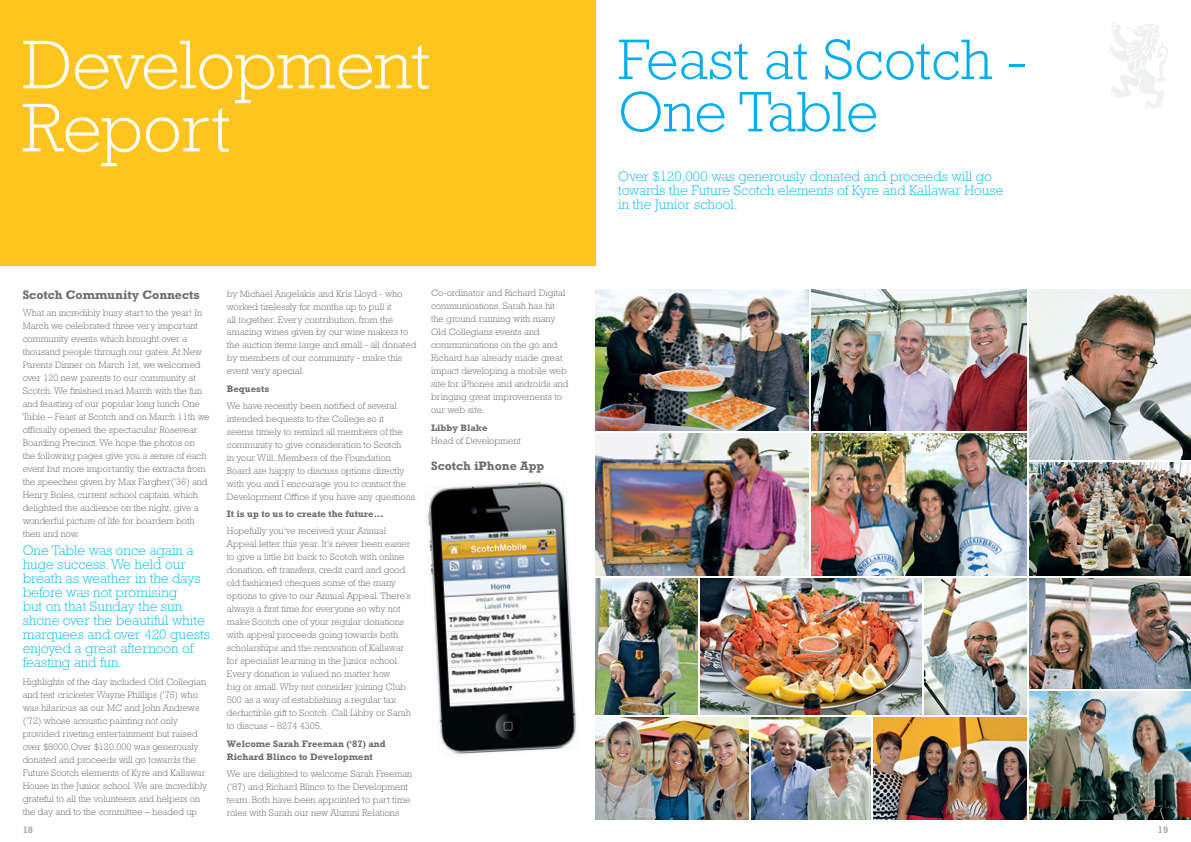
<style>
.page{position:relative;width:1191px;height:842px;background:#fff}
.page>*{position:absolute;margin:0;border:0;box-sizing:border-box;transform-origin:0 0}
.t1{font:300 70px/63px "Rockwell";color:#fff}
.t2{font:300 58.1px/52.3px "Rockwell";color:#00aeef}
.t3{font:300 14px/14px "Rockwell";color:#15c0f2}
.t4{font:700 12.5px "Rockwell";color:#6c6d70}
.t5{font:300 9.5px/13px "Rockwell";color:#6c6d70}
.t6{font:700 9.5px/13px "Rockwell";color:#6c6d70}
.t7{font:700 9.5px "Rockwell";color:#a8a9ad}
.t8{font:700 9.5px "Rockwell";color:#fff}
</style>
<div class="page">
<svg style="left:1108px;top:23px;width:60px;height:88px"></svg>
<div style="left:0;top:0;width:595px;height:266px;background:#fec51f"></div>
<img style="left:1029px;top:289px;width:162px;height:170px">
<img style="left:811px;top:434px;width:215px;height:141px">
<img style="left:595px;top:434px;width:213px;height:141px">
<img style="left:595px;top:289px;width:213px;height:141px">
<img style="left:595px;top:717px;width:153px;height:102px">
<img style="left:873px;top:717px;width:153px;height:102px">
<img style="left:811px;top:289px;width:215px;height:142px">
<img style="left:751px;top:717px;width:119px;height:102px">
<img style="left:1029px;top:462px;width:162px;height:113px">
<img style="left:1029px;top:692px;width:162px;height:127px">
<img style="left:700px;top:578px;width:221px;height:136px">
<img style="left:924px;top:578px;width:102px;height:136px">
<img style="left:1029px;top:578px;width:162px;height:111px">
<img style="left:595px;top:578px;width:102px;height:136px">
<img style="left:427px;top:481px;width:152px;height:273px">
<h1 class="t1" style="left:23px;top:33px;width:409px">Development<br>Report</h1>
<h3 class="t4" style="left:23px;top:287px;width:179px">Scotch Community Connects</h3>
<p class="t5" style="left:23px;top:306px;width:188px">What an incredibly busy start to the year! In March we celebrated three very important community events which brought over a thousand people through our gates. At New Parents Dinner on March 1st, we welcomed over 120 new parents to our community at Scotch. We finished mad March with the fun and feasting of our popular long lunch One Table – Feast at Scotch and on March 11th we officially opened the spectacular Rosevear Boarding Precinct. We hope the photos on the following pages give you a sense of each event but more importantly, the extracts from the speeches given by Max Fargher('36) and Henry Boles, current school captain, which delighted the audience on the night, give a wonderful picture of life for boarders both then and now.</p>
<h3 class="t3" style="left:23px;top:544px;width:189px">One Table was once again a huge success. We held our breath as weather in the days before was not promising<br>but on that Sunday the sun shone over the beautiful white marquees and over 420 guests enjoyed a great afternoon of feasting and fun.</h3>
<p class="t5" style="left:23px;top:675px;width:186px">Highlights of the day included Old Collegian and test cricketer Wayne Phillips ('75) who was hilarious as our MC and John Andrews ('72) whose acoustic painting not only provided riveting entertainment but raised over $8000.Over $120,000 was generously donated and proceeds will go towards the Future Scotch elements of Kyre and Kallawar House in the Junior school. We are incredibly grateful to all the volunteers and helpers on the day and to the committee – headed up</p>
<p class="t5" style="left:227px;top:287px;width:191px">by Michael Angelakis and Kris Lloyd - who worked tirelessly for months up to pull it<br>all together. Every contribution, from the amazing wines given by our wine makers to the auction items large and small - all donated by members of our community - make this event very special.</p>
<p class="t6" style="left:227px;top:382px;width:44px">Bequests</p>
<p class="t5" style="left:227px;top:399px;width:192px">We have recently been notified of several intended bequests to the College so it<br>seems timely to remind all members of the community to give consideration to Scotch<br>in your Will. Members of the Foundation Board are happy to discuss options directly with you and I encourage you to contact the Development Office if you have any questions.</p>
<p class="t6" style="left:227px;top:507px;width:158px">It is up to us to create the future...</p>
<p class="t5" style="left:227px;top:525px;width:186px">Hopefully you’ve received your Annual Appeal letter this year. It’s never been easier to give a little bit back to Scotch with online donation, eft transfers, credit card and good old fashioned cheques some of the many options to give to our Annual Appeal. There’s always a first time for everyone so why not make Scotch one of your regular donations with appeal proceeds going towards both scholarships and the renovation of Kallawar for specialist learning in the Junior school.<br>Every donation is valued no matter how<br>big or small. Why not consider joining Club 500 as a way of establishing a regular tax deductible gift to Scotch. Call Libby or Sarah to discuss – 8274 4305.</p>
<p class="t6" style="left:227px;top:737px;width:160px">Welcome Sarah Freeman ('87) and<br>Richard Blinco to Development</p>
<p class="t5" style="left:227px;top:767px;width:187px">We are delighted to welcome Sarah Freeman ('87) and Richard Blinco to the Development team. Both have been appointed to part time roles with Sarah our new Alumni Relations</p>
<p class="t5" style="left:431px;top:287px;width:139px">Co-ordinator and Richard Digital communications. Sarah has hit the ground running with many<br>Old Collegians events and communications on the go and<br>Richard has already made great impact developing a mobile web site for iPhones and androids and bringing great improvements to our web site.</p>
<p class="t6" style="left:431px;top:421px;width:58px">Libby Blake</p>
<p class="t5" style="left:431px;top:434px;width:91px">Head of Development</p>
<h3 class="t4" style="left:431px;top:458px;width:115px">Scotch iPhone App</h3>
<h2 class="t2" style="left:618px;top:33px;width:410px">Feast at Scotch -<br>One Table</h2>
<h3 class="t3" style="left:618px;top:169px;width:387px">Over $120,000 was generously donated and proceeds will go towards the Future Scotch elements of Kyre and Kallawar House in the Junior school.</h3>
<p class="t8" style="left:1013px;top:435px;width:12px">05</p>
<p class="t7" style="left:23px;top:825px;width:12px">18</p>
<p class="t7" style="left:1157px;top:825px;width:12px">19</p>
</div>
